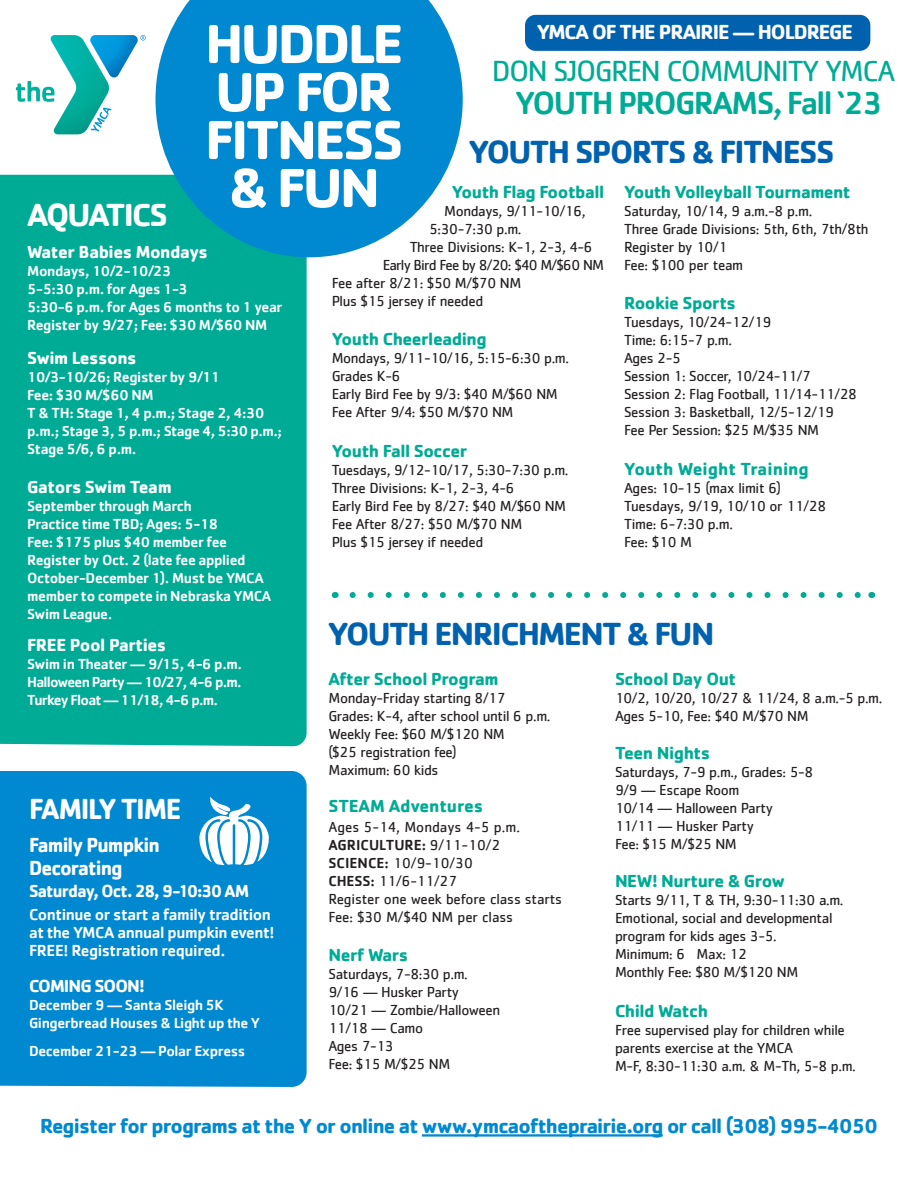
<style>
.page{position:relative;width:918px;height:1188px;background:#fff}
.page>*{position:absolute;margin:0;border:0;box-sizing:border-box;transform-origin:0 0}
._02a_Body_text{font:700 57px/48px "Cachet";letter-spacing:-.05em;color:#fff}
.t1{font:700 33px "Cachet";letter-spacing:-.05em;color:#0061af}
._02a_Body_text-2{font:500 33px "Cachet";letter-spacing:-.05em;color:#00ab95}
.t2{font:700 33px "Cachet";letter-spacing:-.05em;color:#fff}
._02a_Body_text-3{font:30px "Cachet";letter-spacing:-.05em;color:#00ab95}
.t3{font:700 30px "Cachet";letter-spacing:-.045em;color:#fff;scale:.95 1}
.t4{font:700 21px "Cachet";letter-spacing:-.04em;color:#0089d0}
.t5{font:700 21px "Cachet";letter-spacing:-.05em;color:#fff}
.t6{font:700 21px/22.5px "Cachet";letter-spacing:-.05em;color:#fff;scale:.95 1}
.t7{font:700 18px "Cachet";letter-spacing:-.025em;color:#00ab95}
.t8{font:700 18px "Cachet";letter-spacing:-.025em;color:#fff}
.t9{font:700 18px "Cachet";letter-spacing:-.045em;color:#fff;scale:.95 1}
.t10{font:700 18px "Cachet";color:#00ab95}
.t11{font:700 18px "Cachet";letter-spacing:-.05em;color:#fff}
.t12{font:500 16.5px/18px "Cachet";letter-spacing:-.025em;color:#fff}
.t13{font:15px/18px "Cachet";letter-spacing:-.025em;color:#231f20}
.t14{font:500 15px/18px "Cachet";letter-spacing:-.025em;color:#fff}
.t15{font:500 15px/18px "Cachet";letter-spacing:-.05em;color:#fff}
.t16{font:15px/18px "Cachet";letter-spacing:-.05em;color:#231f20}
.s1{font-weight:500}
</style>
<div class="page">
<div style="left:0;top:175px;width:307px;height:571px;background:#00ab95"></div>
<hr style="left:422px;top:1134px;width:241px;height:3px;background:#0089d0">
<svg style="left:353px;top:592px;width:508px;height:6px"></svg>
<div style="left:0;top:771px;width:307px;height:316px;background:#0089d0"></div>
<svg style="left:199px;top:797px;width:70px;height:68px"></svg>
<svg style="left:155px;top:0;width:308px;height:257px;background:#1996d1"></svg>
<svg style="left:16px;top:35px;width:130px;height:99px"></svg>
<div style="left:525px;top:15px;width:345px;height:36px;background:#0061af;border-radius:10px"></div>
<p class="t5" style="left:537px;top:18px;width:318px">YMCA OF THE PRAIRIE — HOLDREGE</p>
<p class="_02a_Body_text" style="left:205px;top:18px;width:200px">HUDDLE<br>UP FOR<br>FITNESS</p>
<p class="_02a_Body_text" style="left:228px;top:162px;width:153px">&amp; FUN</p>
<p class="_02a_Body_text-3" style="left:492px;top:54px;width:405px">DON SJOGREN COMMUNITY YMCA</p>
<p class="_02a_Body_text-2" style="left:515px;top:83px;width:369px">YOUTH PROGRAMS, Fall ‘23</p>
<p class="t1" style="left:469px;top:130px;width:367px">YOUTH SPORTS &amp; FITNESS</p>
<p class="t7" style="left:452px;top:180px;width:154px">Youth Flag Football</p>
<p class="t13" style="left:444px;top:201px;width:143px">Mondays, 9/11-10/16,</p>
<p class="t13" style="left:429px;top:219px;width:94px">5:30-7:30 p.m.</p>
<p class="t13" style="left:410px;top:237px;width:184px">Three Divisions: K-1, 2-3, 4-6</p>
<p class="t16" style="left:332px;top:255px;width:274px;text-indent:51px">Early Bird Fee by 8/20: $40 M/$60 NM<br>Fee after 8/21: $50 M/$70 NM</p>
<p class="t13" style="left:332px;top:291px;width:153px">Plus $15 jersey if needed</p>
<p class="t7" style="left:332px;top:327px;width:156px">Youth Cheerleading</p>
<p class="t13" style="left:332px;top:349px;width:239px">Mondays, 9/11-10/16, 5:15-6:30 p.m.<br>Grades K-6</p>
<p class="t13" style="left:332px;top:385px;width:228px">Early Bird Fee by 9/3: $40 M/$60 NM</p>
<p class="t13" style="left:332px;top:403px;width:183px">Fee After 9/4: $50 M/$70 NM</p>
<p class="t7" style="left:332px;top:439px;width:137px">Youth Fall Soccer</p>
<p class="t13" style="left:332px;top:460px;width:238px">Tuesdays, 9/12-10/17, 5:30-7:30 p.m.</p>
<p class="t13" style="left:332px;top:478px;width:184px">Three Divisions: K-1, 2-3, 4-6</p>
<p class="t13" style="left:332px;top:496px;width:236px">Early Bird Fee by 8/27: $40 M/$60 NM</p>
<p class="t13" style="left:332px;top:514px;width:192px">Fee After 8/27: $50 M/$70 NM<br>Plus $15 jersey if needed</p>
<p class="t7" style="left:624px;top:180px;width:228px">Youth Volleyball Tournament</p>
<p class="t13" style="left:624px;top:201px;width:246px">Saturday, 10/14, 9 a.m.-8 p.m.<br>Three Grade Divisions: 5th, 6th, 7th/8th<br>Register by 10/1</p>
<p class="t13" style="left:624px;top:255px;width:121px">Fee: $100 per team</p>
<p class="t7" style="left:624px;top:291px;width:113px">Rookie Sports</p>
<p class="t13" style="left:624px;top:313px;width:149px">Tuesdays, 10/24-12/19<br>Time: 6:15-7 p.m.<br>Ages 2-5</p>
<p class="t13" style="left:624px;top:367px;width:234px">Session 1: Soccer, 10/24-11/7<br>Session 2: Flag Football, 11/14-11/28<br>Session 3: Basketball, 12/5-12/19<br>Fee Per Session: $25 M/$35 NM</p>
<p class="t10" style="left:624px;top:457px;width:186px">Youth Weight Training</p>
<p class="t13" style="left:624px;top:478px;width:204px">Ages: 10-15 (max limit 6)<br>Tuesdays, 9/19, 10/10 or 11/28<br>Time: 6-7:30 p.m.</p>
<p class="t13" style="left:624px;top:532px;width:70px">Fee: $10 M</p>
<p class="t2" style="left:27px;top:194px;width:142px">AQUATICS</p>
<p class="t8" style="left:27px;top:240px;width:182px">Water Babies Mondays</p>
<p class="t14" style="left:27px;top:262px;width:257px">Mondays, 10/2-10/23<br>5-5:30 p.m. for Ages 1-3<br>5:30-6 p.m. for Ages 6 months to 1 year</p>
<p class="t14" style="left:27px;top:316px;width:242px">Register by 9/27; Fee: $30 M/$60 NM</p>
<p class="t8" style="left:27px;top:346px;width:111px">Swim Lessons</p>
<p class="t14" style="left:27px;top:367px;width:194px">10/3-10/26; Register by 9/11<br>Fee: $30 M/$60 NM</p>
<p class="t14" style="left:27px;top:403px;width:256px">T &amp; TH: Stage 1, 4 p.m.; Stage 2, 4:30 p.m.; Stage 3, 5 p.m.; Stage 4, 5:30 p.m.;<br>Stage 5/6, 6 p.m.</p>
<p class="t8" style="left:27px;top:476px;width:146px">Gators Swim Team</p>
<p class="t14" style="left:27px;top:497px;width:246px">September through March<br>Practice time TBD; Ages: 5-18<br>Fee: $175 plus $40 member fee<br>Register by Oct. 2 (late fee applied<br>October-December 1). Must be YMCA member to compete in Nebraska YMCA<br>Swim League.</p>
<p class="t8" style="left:27px;top:634px;width:141px">FREE Pool Parties</p>
<p class="t14" style="left:27px;top:655px;width:216px">Swim in Theater — 9/15, 4-6 p.m.</p>
<p class="t15" style="left:27px;top:673px;width:216px">Halloween Party — 10/27, 4-6 p.m.<br>Turkey Float — 11/18, 4-6 p.m.</p>
<p class="t7" style="left:328px;top:667px;width:172px">After School Program</p>
<p class="t1" style="left:328px;top:612px;width:388px">YOUTH ENRICHMENT &amp; FUN</p>
<p class="t7" style="left:615px;top:667px;width:123px">School Day Out</p>
<p class="t13" style="left:615px;top:689px;width:269px">10/2, 10/20, 10/27 &amp; 11/24, 8 a.m.-5 p.m.<br>Ages 5-10, Fee: $40 M/$70 NM</p>
<p class="t7" style="left:615px;top:741px;width:97px">Teen Nights</p>
<p class="t13" style="left:615px;top:763px;width:200px">Saturdays, 7-9 p.m., Grades: 5-8<br>9/9 — Escape Room</p>
<p class="t13" style="left:615px;top:799px;width:159px">10/14 — Halloween Party</p>
<p class="t13" style="left:615px;top:817px;width:140px">11/11 — Husker Party</p>
<p class="t13" style="left:615px;top:835px;width:123px">Fee: $15 M/$25 NM</p>
<p class="t7" style="left:615px;top:869px;width:172px">NEW! Nurture &amp; Grow</p>
<p class="t13" style="left:615px;top:891px;width:230px">Starts 9/11, T &amp; TH, 9:30-11:30 a.m.<br>Emotional, social and developmental program for kids ages 3-5.<br>Minimum: 6 Max: 12<br>Monthly Fee: $80 M/$120 NM</p>
<p class="t7" style="left:615px;top:999px;width:95px">Child Watch</p>
<p class="t13" style="left:615px;top:1020px;width:242px">Free supervised play for children while parents exercise at the YMCA<br>M-F, 8:30-11:30 a.m. &amp; M-Th, 5-8 p.m.</p>
<p class="t13" style="left:328px;top:689px;width:224px">Monday-Friday starting 8/17<br>Grades: K-4, after school until 6 p.m.<br>Weekly Fee: $60 M/$120 NM<br>($25 registration fee)</p>
<p class="t13" style="left:328px;top:761px;width:111px">Maximum: 60 kids</p>
<p class="t7" style="left:328px;top:795px;width:156px">STEAM Adventures</p>
<p class="t13" style="left:328px;top:818px;width:235px">Ages 5-14, Mondays 4-5 p.m.<br><span class="s1">AGRICULTURE:</span> 9/11-10/2<br><span class="s1">SCIENCE:</span> 10/9-10/30<br><span class="s1">CHESS:</span> 11/6-11/27<br>Register one week before class starts<br>Fee: $30 M/$40 NM per class</p>
<p class="t7" style="left:328px;top:944px;width:81px">Nerf Wars</p>
<p class="t13" style="left:328px;top:965px;width:141px">Saturdays, 7-8:30 p.m.</p>
<p class="t13" style="left:328px;top:983px;width:132px">9/16 — Husker Party</p>
<p class="t13" style="left:328px;top:1001px;width:173px">10/21 — Zombie/Halloween</p>
<p class="t13" style="left:328px;top:1019px;width:96px">11/18 — Camo</p>
<p class="t13" style="left:328px;top:1037px;width:67px">Ages 7-13</p>
<p class="t13" style="left:328px;top:1055px;width:123px">Fee: $15 M/$25 NM</p>
<p class="t3" style="left:29px;top:790px;width:162px">FAMILY TIME</p>
<p class="t6" style="left:29px;top:833px;width:139px">Family Pumpkin<br>Decorating</p>
<p class="t9" style="left:29px;top:879px;width:233px">Saturday, Oct. 28, 9-10:30 AM</p>
<p class="t12" style="left:29px;top:905px;width:247px">Continue or start a family tradition at the YMCA annual pumpkin event!<br>FREE! Registration required.</p>
<p class="t11" style="left:29px;top:974px;width:117px">COMING SOON!</p>
<p class="t14" style="left:29px;top:995px;width:196px">December 9 — Santa Sleigh 5K</p>
<p class="t14" style="left:29px;top:1013px;width:233px">Gingerbread Houses &amp; Light up the Y</p>
<p class="t14" style="left:29px;top:1042px;width:218px">December 21-23 — Polar Express</p>
<p class="t4" style="left:40px;top:1112px;width:839px">Register for programs at the Y or online at www.ymcaoftheprairie.org or call (308) 995-4050</p>
</div>
